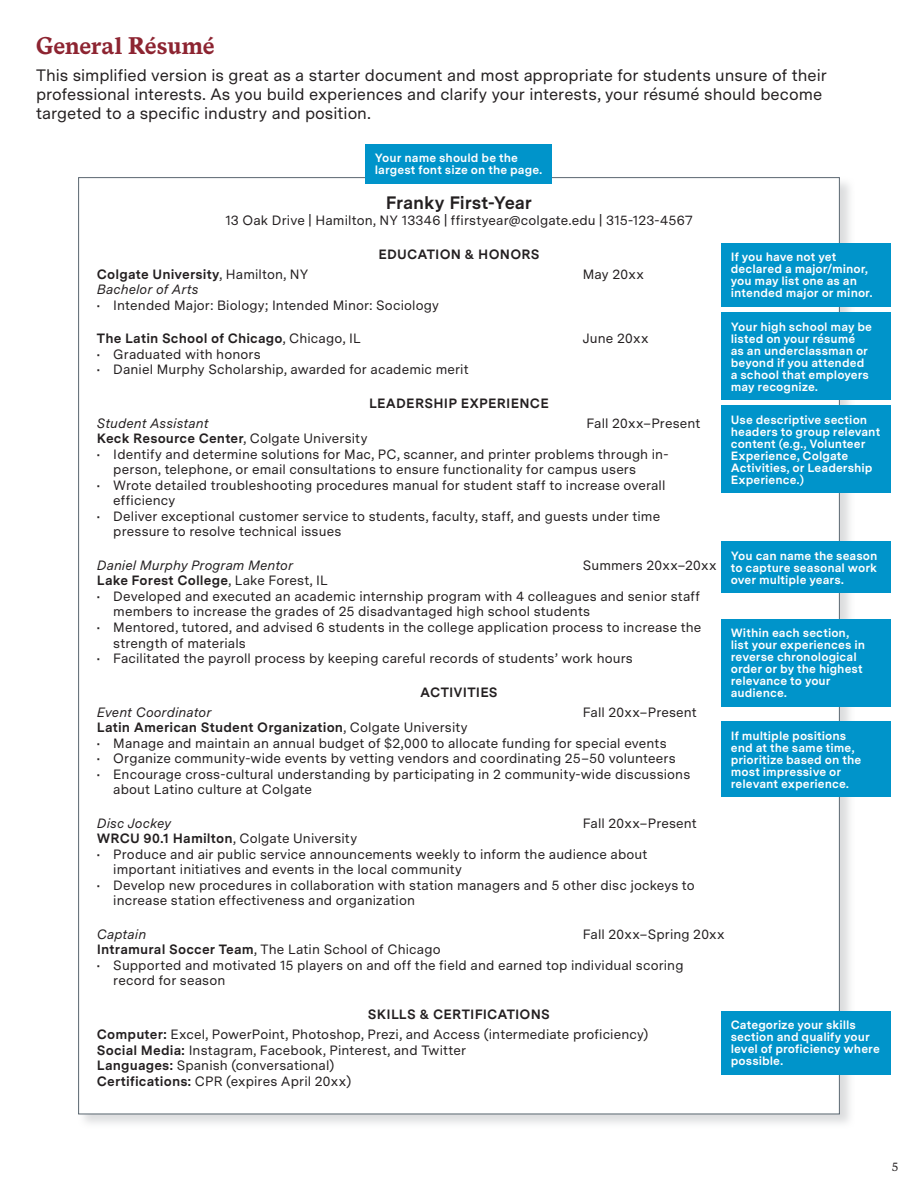
<style>
.page{position:relative;width:918px;height:1188px;background:#fff}
.page>*{position:absolute;margin:0;border:0;box-sizing:border-box;transform-origin:0 0}
.t1{font:700 24px "Messina Serif";letter-spacing:-.005em;color:#8d2431}
.t2{font:700 18px "Messina Sans";letter-spacing:-.005em;color:#231f20}
.Copy{font:16.5px/19px "Messina Sans";color:#231f20}
.Resume_Bulleted_List{font:13.5px/15.6px "Messina Sans";letter-spacing:.01em;color:#231f20}
.t3{font:700 13.5px "Messina Sans";letter-spacing:.01em;color:#231f20}
.t4{font:italic 13.5px "Messina Sans";letter-spacing:.01em;color:#231f20}
.t5{font:700 12px/12px "Messina Sans";letter-spacing:.005em;color:#fff}
.t6{font:12px "Messina Serif";color:#231f20}
.s1{font-weight:400}
.s2{font-weight:700}
</style>
<div class="page">
<div style="left:78px;top:177px;width:777px;height:953px;background:#d1d2d4;opacity:.75"></div>
<div style="left:79px;top:178px;width:760px;height:936px;background:#fff"></div>
<div style="left:722px;top:541px;width:169px;height:51px;background:#0094ca"></div>
<div style="left:722px;top:619px;width:169px;height:87px;background:#0094ca"></div>
<div style="left:722px;top:722px;width:169px;height:75px;background:#0094ca"></div>
<div style="left:722px;top:1011px;width:169px;height:63px;background:#0094ca"></div>
<div style="left:722px;top:313px;width:169px;height:87px;background:#0094ca"></div>
<div style="left:722px;top:406px;width:169px;height:87px;background:#0094ca"></div>
<div style="left:366px;top:144px;width:186px;height:39px;background:#0094ca"></div>
<div style="left:722px;top:243px;width:169px;height:63px;background:#0094ca"></div>
<h2 class="t1" style="left:36px;top:31px;width:180px">General Résumé</h2>
<p class="Copy" style="left:36px;top:66px;width:792px">This simplified version is great as a starter document and most appropriate for students unsure of their professional interests. As you build experiences and clarify your interests, your résumé should become targeted to a specific industry and position.</p>
<p class="t5" style="left:375px;top:153px;width:169px">Your name should be the largest font size on the page.</p>
<p class="t2" style="left:386px;top:192px;width:148px">Franky First-Year</p>
<p class="Resume_Bulleted_List" style="left:225px;top:213px;width:469px">13 Oak Drive | Hamilton, NY 13346 | ffirstyear@colgate.edu | 315-123-4567</p>
<p class="t3" style="left:378px;top:246px;width:163px">EDUCATION &amp; HONORS</p>
<p class="t3" style="left:97px;top:266px;width:213px">Colgate University<span class="s1">, Hamilton, NY</span></p>
<p class="Resume_Bulleted_List" style="left:583px;top:267px;width:63px">May 20xx</p>
<p class="t4" style="left:97px;top:281px;width:103px">Bachelor of Arts</p>
<p class="Resume_Bulleted_List" style="left:97px;top:298px;width:344px">• Intended Major: Biology; Intended Minor: Sociology</p>
<p class="t3" style="left:97px;top:330px;width:265px">The Latin School of Chicago<span class="s1">, Chicago, IL</span></p>
<p class="Resume_Bulleted_List" style="left:583px;top:331px;width:67px">June 20xx</p>
<p class="Resume_Bulleted_List" style="left:97px;top:347px;width:165px">• Graduated with honors</p>
<p class="Resume_Bulleted_List" style="left:97px;top:362px;width:374px">• Daniel Murphy Scholarship, awarded for academic merit</p>
<p class="t3" style="left:369px;top:395px;width:181px">LEADERSHIP EXPERIENCE</p>
<p class="t4" style="left:97px;top:415px;width:113px">Student Assistant</p>
<p class="Resume_Bulleted_List" style="left:586px;top:416px;width:116px">Fall 20xx–Present</p>
<p class="t3" style="left:97px;top:430px;width:272px">Keck Resource Center<span class="s1">, Colgate University</span></p>
<p class="Resume_Bulleted_List" style="left:113px;top:447px;width:557px;text-indent:-16px">• Identify and determine solutions for Mac, PC, scanner, and printer problems through in&shy;person, telephone, or email consultations to ensure functionality for campus users</p>
<p class="Resume_Bulleted_List" style="left:113px;top:478px;width:554px;text-indent:-16px">• Wrote detailed troubleshooting procedures manual for student staff to increase overall efficiency</p>
<p class="Resume_Bulleted_List" style="left:113px;top:509px;width:548px;text-indent:-16px">• Deliver exceptional customer service to students, faculty, staff, and guests under time pressure to resolve technical issues</p>
<p class="t4" style="left:97px;top:557px;width:198px">Daniel Murphy Program Mentor</p>
<p class="Resume_Bulleted_List" style="left:583px;top:558px;width:135px">Summers 20xx–20xx</p>
<p class="t3" style="left:97px;top:573px;width:233px">Lake Forest College<span class="s1">, Lake Forest, IL</span></p>
<p class="Resume_Bulleted_List" style="left:113px;top:589px;width:588px;text-indent:-16px">• Developed and executed an academic internship program with 4 colleagues and senior staff members to increase the grades of 25 disadvantaged high school students</p>
<p class="Resume_Bulleted_List" style="left:113px;top:620px;width:590px;text-indent:-16px">• Mentored, tutored, and advised 6 students in the college application process to increase the strength of materials</p>
<p class="Resume_Bulleted_List" style="left:97px;top:651px;width:538px">• Facilitated the payroll process by keeping careful records of students’ work hours</p>
<p class="t3" style="left:420px;top:684px;width:79px">ACTIVITIES</p>
<p class="t4" style="left:97px;top:704px;width:116px">Event Coordinator</p>
<p class="Resume_Bulleted_List" style="left:583px;top:705px;width:116px">Fall 20xx–Present</p>
<p class="t3" style="left:97px;top:719px;width:372px">Latin American Student Organization<span class="s1">, Colgate University</span></p>
<p class="Resume_Bulleted_List" style="left:97px;top:736px;width:571px">• Manage and maintain an annual budget of $2,000 to allocate funding for special events</p>
<p class="Resume_Bulleted_List" style="left:97px;top:751px;width:580px">• Organize community-wide events by vetting vendors and coordinating 25–50 volunteers</p>
<p class="Resume_Bulleted_List" style="left:113px;top:767px;width:578px;text-indent:-16px">• Encourage cross-cultural understanding by participating in 2 community-wide discussions about Latino culture at Colgate</p>
<p class="t4" style="left:97px;top:815px;width:76px">Disc Jockey</p>
<p class="Resume_Bulleted_List" style="left:583px;top:816px;width:116px">Fall 20xx–Present</p>
<p class="Resume_Bulleted_List" style="left:97px;top:831px;width:262px"><span class="s2">WRCU 90.1 Hamilton</span>, Colgate University</p>
<p class="Resume_Bulleted_List" style="left:113px;top:847px;width:536px;text-indent:-16px">• Produce and air public service announcements weekly to inform the audience about important initiatives and events in the local community</p>
<p class="Resume_Bulleted_List" style="left:113px;top:878px;width:583px;text-indent:-16px">• Develop new procedures in collaboration with station managers and 5 other disc jockeys to increase station effectiveness and organization</p>
<p class="t4" style="left:97px;top:926px;width:51px">Captain</p>
<p class="Resume_Bulleted_List" style="left:583px;top:927px;width:143px">Fall 20xx–Spring 20xx</p>
<p class="Resume_Bulleted_List" style="left:97px;top:943px;width:345px"><span class="s2">Intramural Soccer Team</span>, The Latin School of Chicago</p>
<p class="Resume_Bulleted_List" style="left:113px;top:958px;width:572px;text-indent:-16px">• Supported and motivated 15 players on and off the field and earned top individual scoring record for season</p>
<p class="t3" style="left:368px;top:1006px;width:184px">SKILLS &amp; CERTIFICATIONS</p>
<p class="Resume_Bulleted_List" style="left:97px;top:1027px;width:553px"><span class="s2">Computer:</span> Excel, PowerPoint, Photoshop, Prezi, and Access (intermediate proficiency)</p>
<p class="Resume_Bulleted_List" style="left:97px;top:1043px;width:371px"><span class="s2">Social Media:</span> Instagram, Facebook, Pinterest, and Twitter</p>
<p class="Resume_Bulleted_List" style="left:97px;top:1058px;width:239px"><span class="s2">Languages:</span> Spanish (conversational)</p>
<p class="Resume_Bulleted_List" style="left:97px;top:1074px;width:256px"><span class="s2">Certifications:</span> CPR (expires April 20xx)</p>
<p class="t5" style="left:731px;top:252px;width:143px">If you have not yet declared a major/minor, you may list one as an intended major or minor.</p>
<p class="t5" style="left:731px;top:321px;width:143px">Your high school may be listed on your résumé<br>as an underclassman or beyond if you attended a school that employers may recognize.</p>
<p class="t5" style="left:731px;top:415px;width:151px">Use descriptive section headers to group relevant content (e.g., Volunteer<br>Experience, Colgate<br>Activities, or Leadership<br>Experience.)</p>
<p class="t5" style="left:731px;top:550px;width:148px;text-align:justify">You can name the season to capture seasonal work over multiple years.</p>
<p class="t5" style="left:731px;top:628px;width:136px">Within each section, list your experiences in reverse chronological order or by the highest relevance to your audience.</p>
<p class="t5" style="left:731px;top:730px;width:132px">If multiple positions end at the same time, prioritize based on the most impressive or relevant experience.</p>
<p class="t5" style="left:731px;top:1020px;width:151px">Categorize your skills section and qualify your level of proficiency where possible.</p>
<p class="t6" style="left:892px;top:1160px;width:8px">5</p>
</div>
